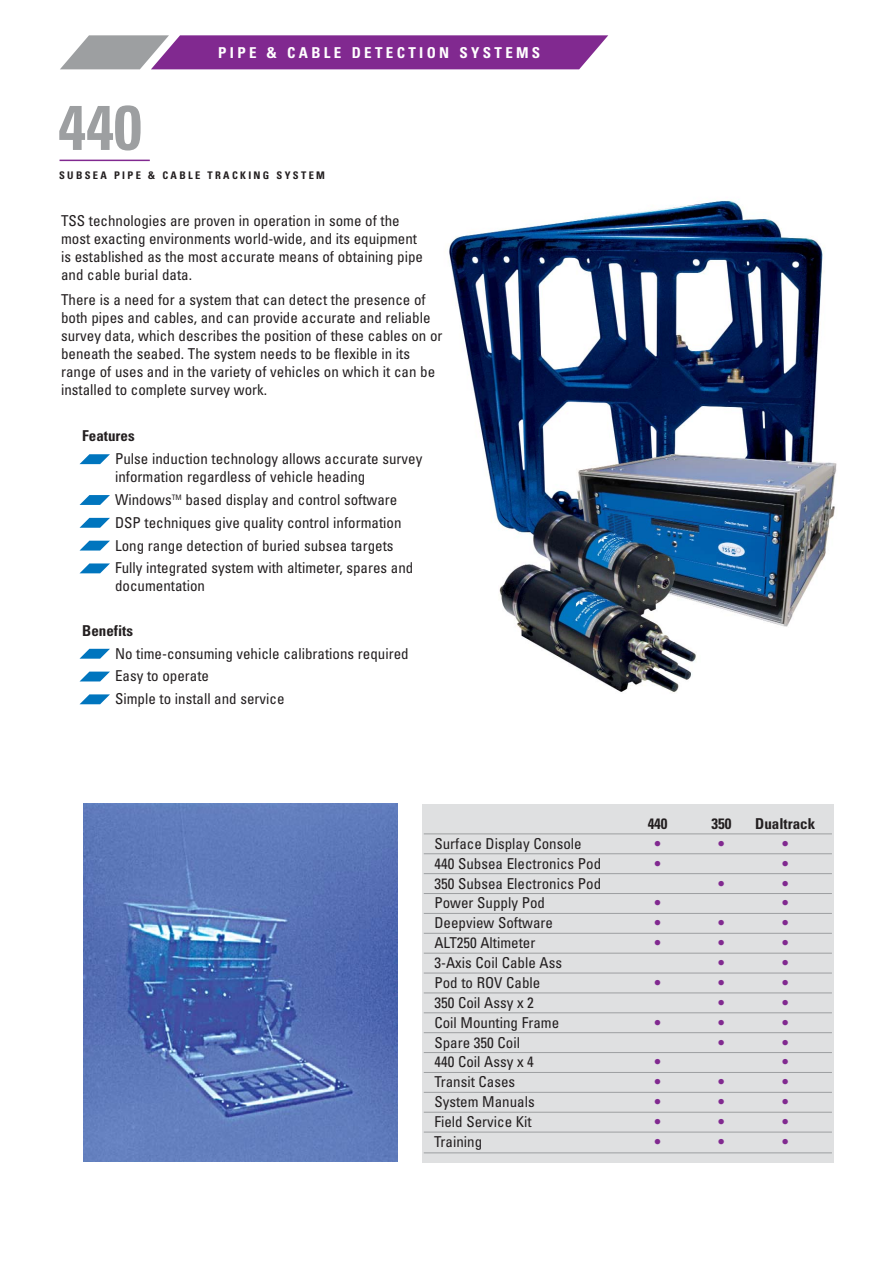
<style>
.page{position:relative;width:893px;height:1263px;background:#fff}
.page>*{position:absolute;margin:0;border:0;box-sizing:border-box;transform-origin:0 0}
.t1{font:700 condensed 63px "Univers";color:#9d9fa1}
.t2{font:condensed 15px/18px "Univers";color:#231f20}
.t3{font:700 condensed 15px "Univers";color:#812990}
.t4{font:700 condensed 15px "Univers";color:#231f20}
.t5{font:700 condensed 15px "Univers";letter-spacing:.22em;color:#fff}
.t6{font:700 condensed 10.5px "Univers";letter-spacing:.22em;color:#231f20}
</style>
<div class="page">
<svg style="left:80px;top:694px;width:30px;height:10px"></svg>
<svg style="left:80px;top:672px;width:30px;height:9px"></svg>
<svg style="left:80px;top:649px;width:30px;height:10px"></svg>
<svg style="left:80px;top:563px;width:30px;height:10px"></svg>
<svg style="left:80px;top:541px;width:30px;height:9px"></svg>
<svg style="left:80px;top:518px;width:30px;height:10px"></svg>
<svg style="left:80px;top:495px;width:30px;height:10px"></svg>
<svg style="left:80px;top:454px;width:30px;height:10px"></svg>
<div style="left:422px;top:804px;width:411px;height:358px;background:#dfe0e1"></div>
<hr style="left:424px;top:834px;width:408px;height:1px;background:#9d9fa1">
<hr style="left:424px;top:853px;width:408px;height:1px;background:#9d9fa1">
<hr style="left:424px;top:873px;width:408px;height:1px;background:#9d9fa1">
<hr style="left:424px;top:893px;width:408px;height:1px;background:#9d9fa1">
<hr style="left:424px;top:913px;width:408px;height:1px;background:#9d9fa1">
<hr style="left:424px;top:933px;width:408px;height:1px;background:#9d9fa1">
<hr style="left:424px;top:953px;width:408px;height:1px;background:#9d9fa1">
<hr style="left:424px;top:973px;width:408px;height:1px;background:#9d9fa1">
<hr style="left:424px;top:993px;width:408px;height:1px;background:#9d9fa1">
<hr style="left:424px;top:1012px;width:408px;height:1px;background:#9d9fa1">
<hr style="left:424px;top:1032px;width:408px;height:1px;background:#9d9fa1">
<hr style="left:424px;top:1052px;width:408px;height:1px;background:#9d9fa1">
<hr style="left:424px;top:1072px;width:408px;height:1px;background:#9d9fa1">
<hr style="left:424px;top:1092px;width:408px;height:1px;background:#9d9fa1">
<hr style="left:424px;top:1112px;width:408px;height:1px;background:#9d9fa1">
<hr style="left:424px;top:1132px;width:408px;height:1px;background:#9d9fa1">
<hr style="left:424px;top:1152px;width:408px;height:1px;background:#9d9fa1">
<img style="left:83px;top:804px;width:314px;height:357px">
<img style="left:449px;top:200px;width:388px;height:493px">
<svg style="left:60px;top:35px;width:548px;height:34px;background:#8f4b9b"></svg>
<hr style="left:60px;top:160px;width:90px;height:1px;background:#812990">
<h1 class="t1" style="left:58px;top:104px;width:85px">440</h1>
<p class="t5" style="left:218px;top:47px;width:324px">PIPE &amp; CABLE DETECTION SYSTEMS</p>
<p class="t6" style="left:59px;top:172px;width:267px">SUBSEA PIPE &amp; CABLE TRACKING SYSTEM</p>
<p class="t2" style="left:61px;top:213px;width:363px">TSS technologies are proven in operation in some of the most exacting environments world-wide, and its equipment is established as the most accurate means of obtaining pipe and cable burial data.</p>
<p class="t2" style="left:61px;top:292px;width:383px">There is a need for a system that can detect the presence of both pipes and cables, and can provide accurate and reliable survey data, which describes the position of these cables on or beneath the seabed. The system needs to be flexible in its range of uses and in the variety of vehicles on which it can be installed to complete survey work.</p>
<p class="t4" style="left:82px;top:430px;width:54px">Features</p>
<p class="t2" style="left:115px;top:451px;width:309px">Pulse induction technology allows accurate survey information regardless of vehicle heading</p>
<p class="t2" style="left:115px;top:489px;width:300px;line-height:22.8px">Windows<sup>TM</sup> based display and control software DSP techniques give quality control information Long range detection of buried subsea targets Fully integrated system with altimeter, spares and</p>
<p class="t2" style="left:115px;top:578px;width:91px">documentation</p>
<p class="t4" style="left:82px;top:625px;width:52px">Benefits</p>
<p class="t2" style="left:115px;top:643px;width:295px;line-height:22.8px">No time-consuming vehicle calibrations required<br>Easy to operate<br>Simple to install and service</p>
<p class="t4" style="left:648px;top:818px;width:21px">440</p>
<p class="t4" style="left:711px;top:818px;width:21px">350</p>
<p class="t4" style="left:755px;top:818px;width:61px">Dualtrack</p>
<p class="t2" style="left:434px;top:836px;width:149px">Surface Display Console</p>
<p class="t3" style="left:654px;top:838px;width:8px">•</p>
<p class="t3" style="left:718px;top:838px;width:8px">•</p>
<p class="t3" style="left:782px;top:838px;width:8px">•</p>
<p class="t2" style="left:434px;top:856px;width:168px">440 Subsea Electronics Pod</p>
<p class="t3" style="left:654px;top:858px;width:8px">•</p>
<p class="t3" style="left:782px;top:858px;width:8px">•</p>
<p class="t2" style="left:434px;top:875px;width:168px">350 Subsea Electronics Pod</p>
<p class="t3" style="left:718px;top:878px;width:8px">•</p>
<p class="t3" style="left:782px;top:878px;width:8px">•</p>
<p class="t2" style="left:434px;top:895px;width:112px">Power Supply Pod</p>
<p class="t3" style="left:654px;top:897px;width:8px">•</p>
<p class="t3" style="left:782px;top:897px;width:8px">•</p>
<p class="t2" style="left:434px;top:915px;width:120px">Deepview Software</p>
<p class="t3" style="left:654px;top:917px;width:8px">•</p>
<p class="t3" style="left:718px;top:917px;width:8px">•</p>
<p class="t3" style="left:782px;top:917px;width:8px">•</p>
<p class="t2" style="left:434px;top:935px;width:103px">ALT250 Altimeter</p>
<p class="t3" style="left:654px;top:937px;width:8px">•</p>
<p class="t3" style="left:718px;top:937px;width:8px">•</p>
<p class="t3" style="left:782px;top:937px;width:8px">•</p>
<p class="t2" style="left:434px;top:955px;width:129px">3-Axis Coil Cable Ass</p>
<p class="t3" style="left:718px;top:957px;width:8px">•</p>
<p class="t3" style="left:782px;top:957px;width:8px">•</p>
<p class="t2" style="left:434px;top:975px;width:107px">Pod to ROV Cable</p>
<p class="t3" style="left:654px;top:977px;width:8px">•</p>
<p class="t3" style="left:718px;top:977px;width:8px">•</p>
<p class="t3" style="left:782px;top:977px;width:8px">•</p>
<p class="t2" style="left:434px;top:995px;width:101px">350 Coil Assy x 2</p>
<p class="t3" style="left:718px;top:997px;width:8px">•</p>
<p class="t3" style="left:782px;top:997px;width:8px">•</p>
<p class="t2" style="left:434px;top:1015px;width:126px">Coil Mounting Frame</p>
<p class="t3" style="left:654px;top:1017px;width:8px">•</p>
<p class="t3" style="left:718px;top:1017px;width:8px">•</p>
<p class="t3" style="left:782px;top:1017px;width:8px">•</p>
<p class="t2" style="left:434px;top:1034px;width:87px">Spare 350 Coil</p>
<p class="t3" style="left:718px;top:1037px;width:8px">•</p>
<p class="t3" style="left:782px;top:1037px;width:8px">•</p>
<p class="t2" style="left:434px;top:1054px;width:101px">440 Coil Assy x 4</p>
<p class="t3" style="left:654px;top:1056px;width:8px">•</p>
<p class="t3" style="left:782px;top:1056px;width:8px">•</p>
<p class="t2" style="left:434px;top:1074px;width:82px">Transit Cases</p>
<p class="t3" style="left:654px;top:1076px;width:8px">•</p>
<p class="t3" style="left:718px;top:1076px;width:8px">•</p>
<p class="t3" style="left:782px;top:1076px;width:8px">•</p>
<p class="t2" style="left:434px;top:1094px;width:102px">System Manuals</p>
<p class="t3" style="left:654px;top:1096px;width:8px">•</p>
<p class="t3" style="left:718px;top:1096px;width:8px">•</p>
<p class="t3" style="left:782px;top:1096px;width:8px">•</p>
<p class="t2" style="left:434px;top:1114px;width:99px">Field Service Kit</p>
<p class="t3" style="left:654px;top:1116px;width:8px">•</p>
<p class="t3" style="left:718px;top:1116px;width:8px">•</p>
<p class="t3" style="left:782px;top:1116px;width:8px">•</p>
<p class="t2" style="left:434px;top:1134px;width:49px">Training</p>
<p class="t3" style="left:654px;top:1136px;width:8px">•</p>
<p class="t3" style="left:718px;top:1136px;width:8px">•</p>
<p class="t3" style="left:782px;top:1136px;width:8px">•</p>
</div>
